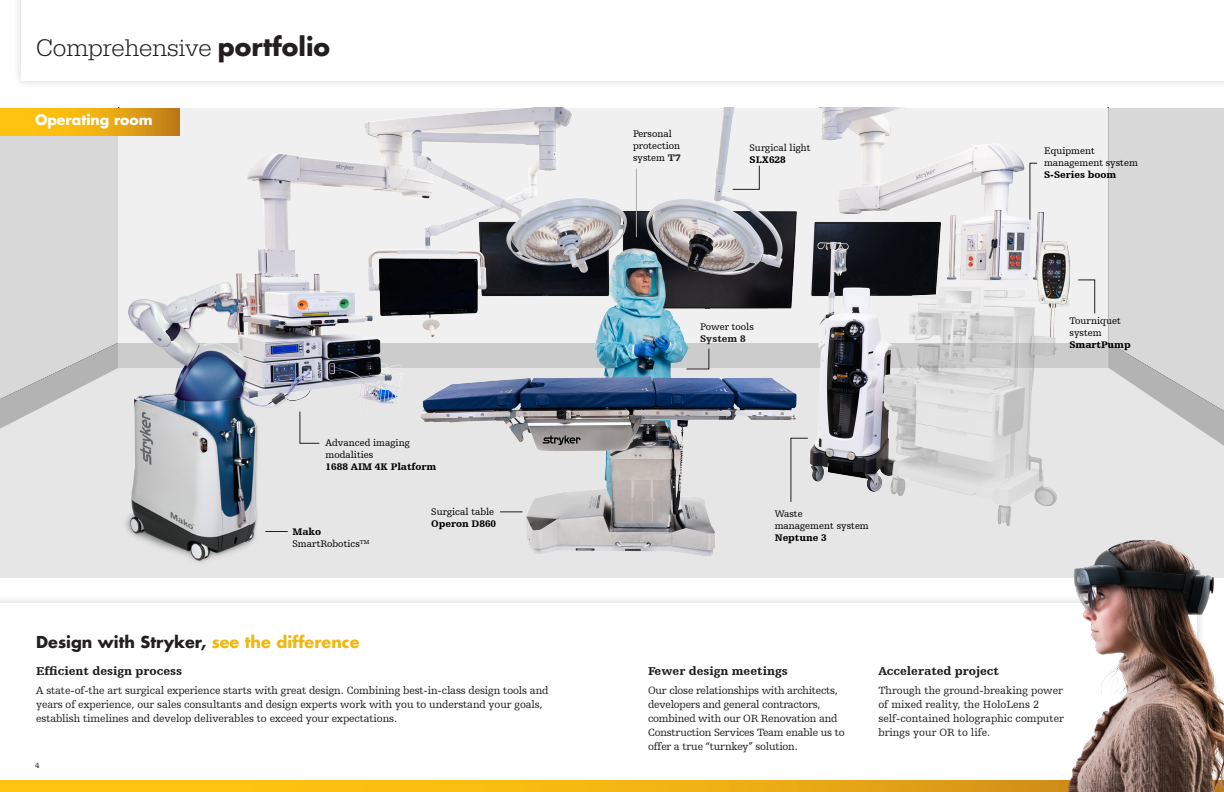
<style>
.page{position:relative;width:1224px;height:792px;background:#fff}
.page>*{position:absolute;margin:0;border:0;box-sizing:border-box;transform-origin:0 0}
.Paragraph_Style_4{font:300 25px "URW Egyptienne TOT";color:#231f20}
.t1{font:700 16px "Futura For Stryker";color:#231f20}
.t2{font:700 14px "Futura Std";color:#fff}
.t3{font:900 12px "Humanist Slabserif 712 BT";color:#231f20}
.Paragraph_Style_4-2{font:11px/14px "Humanist Slabserif 712 BT";letter-spacing:-.01em;color:#231f20}
.t4{font:10px/12px "Humanist Slabserif 712 BT";color:#000}
.t5{font:900 10px "Humanist Slabserif 712 BT";color:#000}
.t6{font:900 10px "Humanist Slabserif 712 BT";color:#231f20}
.t7{font:8px "Humanist Slabserif 712 BT";color:#322d2c}
.s1{font-family:"Futura For Stryker";font-weight:700}
.s2{color:#f0b70e}
.s3{font-weight:900;color:#231f20}
</style>
<div class="page">
<div style="left:13px;top:0;width:1211px;height:89px;background:#231f20;opacity:.2"></div>
<div style="left:21px;top:0;width:1203px;height:81px;background:#fff"></div>
<div style="left:0;top:233px;width:1224px;height:344px;background:#e6e6e6"></div>
<svg style="left:0;top:135px;width:69px;height:294px"></svg>
<svg style="left:1158px;top:108px;width:66px;height:338px"></svg>
<div style="left:0;top:108px;width:180px;height:27px;background:#fdc110"></div>
<svg style="left:0;top:780px;width:1056px;height:12px;background:#f2b412"></svg>
<img style="left:1056px;top:541px;width:168px;height:251px">
<img style="left:69px;top:108px;width:1089px;height:511px">
<svg style="left:299px;top:411px;width:21px;height:33px"></svg>
<svg style="left:265px;top:531px;width:23px;height:1px"></svg>
<svg style="left:500px;top:512px;width:22px;height:1px"></svg>
<hr style="left:636px;top:169px;width:1px;height:68px;background:#aaabaf">
<p class="Paragraph_Style_4" style="left:36px;top:33px;width:295px">Comprehensive <span class="s1">portfolio</span></p>
<p class="t2" style="left:35px;top:111px;width:119px">Operating room</p>
<p class="t4" style="left:326px;top:436px;width:86px">Advanced imaging</p>
<p class="t4" style="left:326px;top:448px;width:49px">modalities</p>
<p class="t5" style="left:326px;top:460px;width:112px">1688 AIM 4K Platform</p>
<p class="t5" style="left:292px;top:526px;width:30px">Mako</p>
<p class="t4" style="left:292px;top:538px;width:79px">SmartRobotics<sup>TM</sup></p>
<p class="t4" style="left:431px;top:505px;width:64px">Surgical table</p>
<p class="t5" style="left:431px;top:517px;width:66px">Operon D860</p>
<p class="t1" style="left:36px;top:632px;width:325px">Design with Stryker, <span class="s2">see the difference</span></p>
<p class="t3" style="left:36px;top:664px;width:147px">Efficient design process</p>
<p class="Paragraph_Style_4-2" style="left:36px;top:683px;width:514px">A state-of-the art surgical experience starts with great design. Combining best-in-class design tools and years of experience, our sales consultants and design experts work with you to understand your goals, establish timelines and develop deliverables to exceed your expectations.</p>
<p class="t7" style="left:35px;top:761px;width:6px">4</p>
<p class="t4" style="left:633px;top:127px;width:49px">Personal protection</p>
<p class="t4" style="left:633px;top:151px;width:49px">system <span class="s3">T7</span></p>
<p class="t4" style="left:1044px;top:144px;width:95px">Equipment management system</p>
<p class="t5" style="left:1044px;top:168px;width:74px">S-Series boom</p>
<p class="t4" style="left:750px;top:141px;width:63px">Surgical light</p>
<p class="t5" style="left:750px;top:153px;width:38px">SLX628</p>
<p class="t4" style="left:700px;top:321px;width:55px">Power tools</p>
<p class="t6" style="left:700px;top:333px;width:47px">System 8</p>
<p class="t4" style="left:1070px;top:315px;width:53px">Tourniquet system</p>
<p class="t5" style="left:1070px;top:338px;width:63px">SmartPump</p>
<p class="t4" style="left:775px;top:507px;width:96px">Waste<br>management system</p>
<p class="t5" style="left:775px;top:531px;width:54px">Neptune 3</p>
<p class="t3" style="left:648px;top:664px;width:141px">Fewer design meetings</p>
<p class="Paragraph_Style_4-2" style="left:648px;top:683px;width:198px">Our close relationships with architects, developers and general contractors, combined with our OR Renovation and Construction Services Team enable us to offer a true “turnkey” solution.</p>
<p class="t3" style="left:878px;top:664px;width:122px">Accelerated project</p>
<p class="Paragraph_Style_4-2" style="left:878px;top:683px;width:187px">Through the ground-breaking power of mixed reality, the HoloLens 2 self-contained holographic computer brings your OR to life.</p>
</div>
